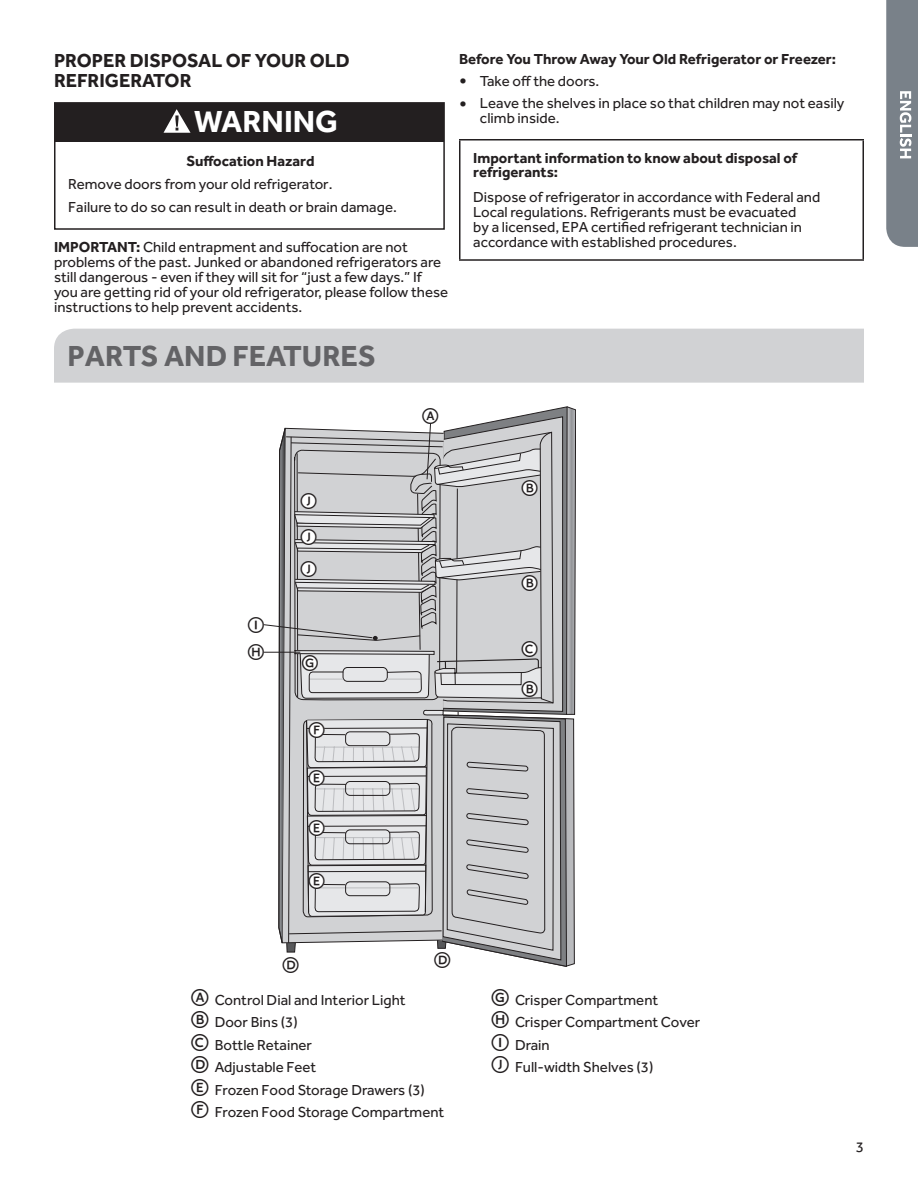
<style>
.page{position:relative;width:918px;height:1188px;background:#fff}
.page>*{position:absolute;margin:0;border:0;box-sizing:border-box;transform-origin:0 0}
.t1{font:700 31.5px "Effra";color:#fff}
.t2{font:700 30px "Effra";color:#636366}
.t3{font:21px/35.8px "LTC Circled Caps";color:#231f20}
.t4{font:700 19.5px/19.5px "Effra";color:#231f20}
.t5{font:15px/15px "Effra";color:#231f20}
.t6{font:700 15px/13.5px "Effra";color:#231f20}
.s1{font-weight:700}
.s2{font-weight:700;font-size:18px}
.s3{font-family:"LTC Circled Caps";font-size:22.5px}
</style>
<div class="page">
<svg style="left:886px;top:0;width:32px;height:247px;background:#828991"></svg>
<div style="left:54px;top:102px;width:391px;height:128px;border:2px solid #231f20"></div>
<div style="left:55px;top:103px;width:389px;height:39px;background:#231f20"></div>
<svg style="left:164px;top:109px;width:27px;height:24px"></svg>
<hr style="left:459px;top:139px;width:405px;height:2px;background:#231f20">
<hr style="left:459px;top:141px;width:1px;height:118px;background:#231f20">
<hr style="left:862px;top:141px;width:2px;height:118px;background:#231f20">
<hr style="left:459px;top:259px;width:405px;height:2px;background:#231f20">
<div style="left:54px;top:329px;width:810px;height:54px;background:#d1d2d4"></div>
<svg style="left:263px;top:406px;width:313px;height:561px;background:#c6c6c8"></svg>
<h3 class="t4" style="left:54px;top:50px;width:297px">PROPER DISPOSAL OF YOUR OLD<br>REFRIGERATOR</h3>
<h1 class="t1" style="left:194px;top:103px;width:145px">WARNING</h1>
<p class="t6" style="left:186px;top:154px;width:130px">Suffocation Hazard</p>
<p class="t5" style="left:68px;top:172px;width:330px;line-height:23.2px">Remove doors from your old refrigerator.<br>Failure to do so can result in death or brain damage.</p>
<p class="t5" style="left:54px;top:240px;width:396px"><span class="s1">IMPORTANT:</span> Child entrapment and suffocation are not problems of the past. Junked or abandoned refrigerators are still dangerous - even if they will sit for “just a few days.” If you are getting rid of your old refrigerator, please follow these instructions to help prevent accidents.</p>
<h2 class="t2" style="left:68px;top:337px;width:310px">PARTS AND FEATURES</h2>
<p class="t6" style="left:459px;top:52px;width:379px">Before You Throw Away Your Old Refrigerator or Freezer:</p>
<p class="t5" style="left:459px;top:73px;width:142px"><span class="s2">•</span> Take off the doors.</p>
<p class="t5" style="left:480px;top:96px;width:366px;text-indent:-21px"><span class="s2">•</span> Leave the shelves in place so that children may not easily climb inside.</p>
<p class="t6" style="left:473px;top:151px;width:326px">Important information to know about disposal of refrigerants:</p>
<p class="t5" style="left:473px;top:189px;width:349px">Dispose of refrigerator in accordance with Federal and Local regulations. Refrigerants must be evacuated<br>by a licensed, EPA certified refrigerant technician in accordance with established procedures.</p>
<h3 class="t3" style="left:422px;top:398px;width:18px">A</h3>
<h3 class="t3" style="left:248px;top:607px;width:18px">I</h3>
<h3 class="t3" style="left:300px;top:483px;width:18px">J<br>J</h3>
<h3 class="t3" style="left:300px;top:551px;width:18px">J</h3>
<h3 class="t3" style="left:522px;top:469px;width:18px">B</h3>
<h3 class="t3" style="left:522px;top:565px;width:18px">B</h3>
<h3 class="t3" style="left:248px;top:634px;width:18px">H</h3>
<h3 class="t3" style="left:522px;top:631px;width:18px">C</h3>
<h3 class="t3" style="left:302px;top:645px;width:18px">G</h3>
<h3 class="t3" style="left:308px;top:712px;width:18px">F</h3>
<h3 class="t3" style="left:308px;top:760px;width:18px">E</h3>
<h3 class="t3" style="left:308px;top:809px;width:18px">E</h3>
<h3 class="t3" style="left:308px;top:863px;width:18px">E</h3>
<h3 class="t3" style="left:522px;top:670px;width:18px">B</h3>
<h3 class="t3" style="left:283px;top:946px;width:18px">D</h3>
<h3 class="t3" style="left:434px;top:942px;width:18px">D</h3>
<p class="t5" style="left:191px;top:988px;width:255px;line-height:22.5px"><span class="s3">A</span> Control Dial and Interior Light<br><span class="s3">B</span> Door Bins (3)<br><span class="s3">C</span> Bottle Retainer<br><span class="s3">D</span> Adjustable Feet<br><span class="s3">E</span> Frozen Food Storage Drawers (3)<br><span class="s3">F</span> Frozen Food Storage Compartment</p>
<p class="t5" style="left:491px;top:988px;width:211px;line-height:22.5px"><span class="s3">G</span> Crisper Compartment<br><span class="s3">H</span> Crisper Compartment Cover<br><span class="s3">I</span> Drain<br><span class="s3">J</span> Full-width Shelves (3)</p>
<p class="t5" style="left:856px;top:1139px;width:10px">3</p>
</div>
